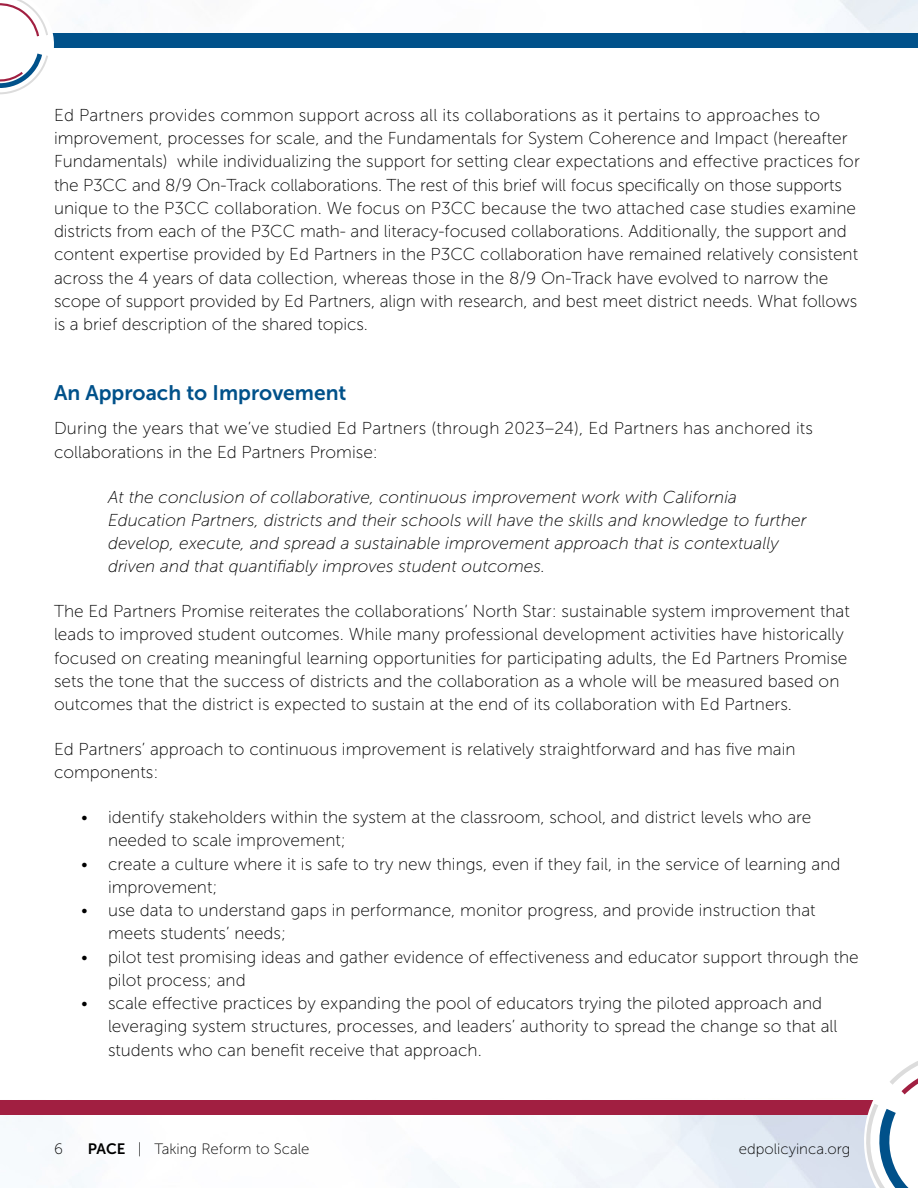
<style>
.page{position:relative;width:918px;height:1188px;background:#fff}
.page>*{position:absolute;margin:0;border:0;box-sizing:border-box;transform-origin:0 0}
.Subhead_2{font:21px "Museo Sans 700";color:#00518a}
.Body{font:17.25px/23.2px "Museo Sans 100";color:#000}
.Block_Quote{font:italic 17.25px/23.2px "Museo Sans 100";color:#000}
.t1{font:15px "Museo Sans 100";color:#000}
.s1{font-family:"Museo Sans 700"}
</style>
<div class="page">
<img style="left:0;top:0;width:918px;height:1188px">
<div style="left:0;top:33px;width:918px;height:14px;background:#00518a"></div>
<div style="left:0;top:1100px;width:918px;height:14px;background:#a11f41"></div>
<svg style="left:0;top:0;width:61px;height:106px"></svg>
<svg style="left:858px;top:1039px;width:60px;height:149px"></svg>
<p class="Body" style="left:54px;top:104px;width:807px">Ed Partners provides common support across all its collaborations as it pertains to approaches to improvement, processes for scale, and the Fundamentals for System Coherence and Impact (hereafter Fundamentals) while individualizing the support for setting clear expectations and effective practices for the P3CC and 8/9 On-Track collaborations. The rest of this brief will focus specifically on those supports unique to the P3CC collaboration. We focus on P3CC because the two attached case studies examine districts from each of the P3CC math- and literacy-focused collaborations. Additionally, the support and content expertise provided by Ed Partners in the P3CC collaboration have remained relatively consistent across the 4 years of data collection, whereas those in the 8/9 On-Track have evolved to narrow the scope of support provided by Ed Partners, align with research, and best meet district needs. What follows is a brief description of the shared topics.</p>
<p class="Subhead_2" style="left:54px;top:381px;width:294px">An Approach to Improvement</p>
<p class="Body" style="left:54px;top:417px;width:761px">During the years that we’ve studied Ed Partners (through 2023–24), Ed Partners has anchored its collaborations in the Ed Partners Promise:</p>
<p class="Block_Quote" style="left:108px;top:485px;width:700px">At the conclusion of collaborative, continuous improvement work with California Education Partners, districts and their schools will have the skills and knowledge to further develop, execute, and spread a sustainable improvement approach that is contextually driven and that quantifiably improves student outcomes.</p>
<p class="Body" style="left:54px;top:600px;width:797px">The Ed Partners Promise reiterates the collaborations’ North Star: sustainable system improvement that leads to improved student outcomes. While many professional development activities have historically focused on creating meaningful learning opportunities for participating adults, the Ed Partners Promise sets the tone that the success of districts and the collaboration as a whole will be measured based on outcomes that the district is expected to sustain at the end of its collaboration with Ed Partners.</p>
<p class="Body" style="left:54px;top:738px;width:743px">Ed Partners’ approach to continuous improvement is relatively straightforward and has five main components:</p>
<p class="Body" style="left:108px;top:806px;width:705px;text-indent:-27px">• identify stakeholders within the system at the classroom, school, and district levels who are needed to scale improvement;</p>
<p class="Body" style="left:108px;top:852px;width:734px;text-indent:-27px">• create a culture where it is safe to try new things, even if they fail, in the service of learning and improvement;</p>
<p class="Body" style="left:108px;top:899px;width:709px;text-indent:-27px">• use data to understand gaps in performance, monitor progress, and provide instruction that meets students’ needs;</p>
<p class="Body" style="left:108px;top:945px;width:752px;text-indent:-27px">• pilot test promising ideas and gather evidence of effectiveness and educator support through the pilot process; and</p>
<p class="Body" style="left:108px;top:992px;width:731px;text-indent:-27px">• scale effective practices by expanding the pool of educators trying the piloted approach and leveraging system structures, processes, and leaders’ authority to spread the change so that all students who can benefit receive that approach.</p>
<p class="t1" style="left:54px;top:1141px;width:10px">6</p>
<p class="t1" style="left:88px;top:1141px;width:223px"><span class="s1">PACE</span> | Taking Reform to Scale</p>
<p class="t1" style="left:739px;top:1141px;width:113px">edpolicyinca.org</p>
</div>
